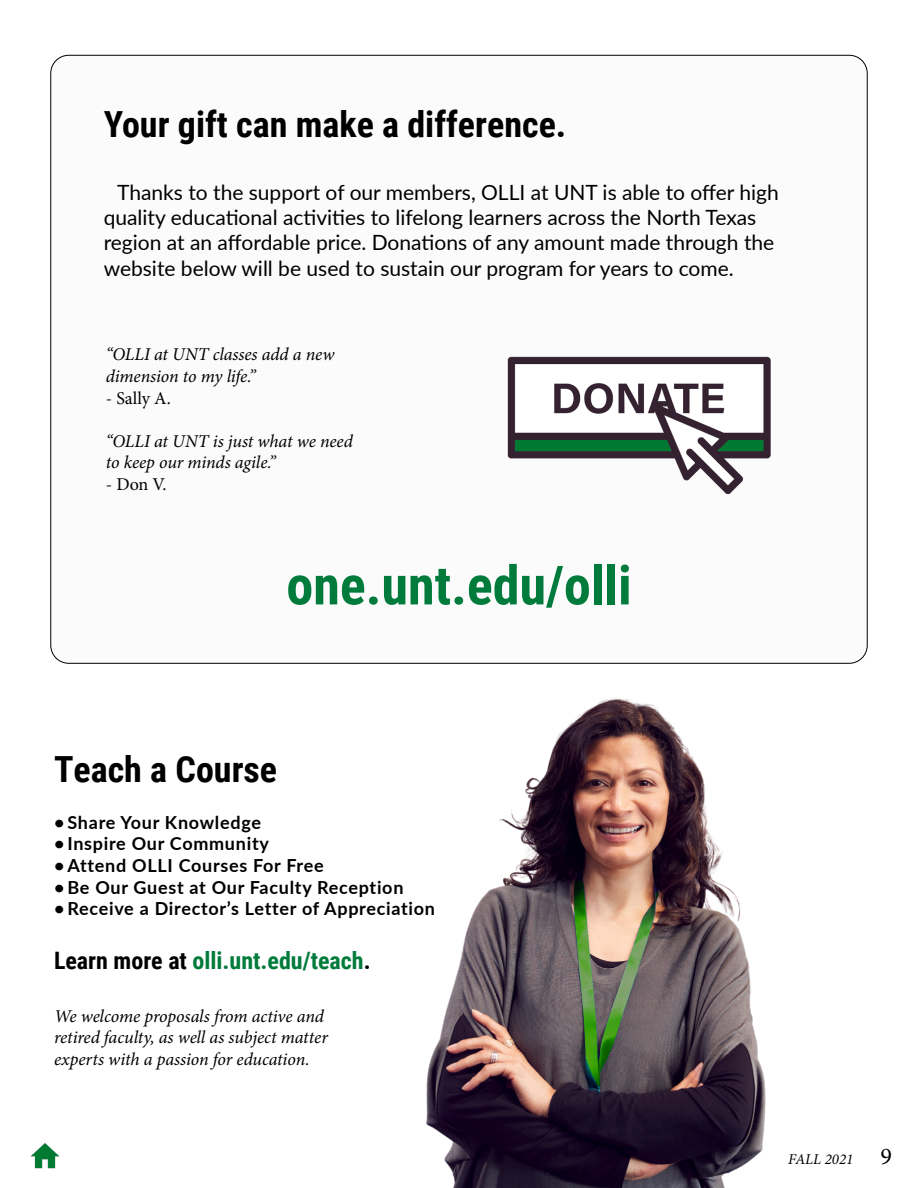
<style>
.page{position:relative;width:918px;height:1188px;background:#fff}
.page>*{position:absolute;margin:0;border:0;box-sizing:border-box;transform-origin:0 0}
.t1{font:700 54px "Roboto Condensed";color:#007b3b}
.t2{font:700 36px "Roboto Condensed";color:#000}
.t3{font:700 24px "Roboto Condensed";color:#007b3b}
.t4{font:21px/25.2px "Lato";color:#000}
.t5{font:italic 18px/21.6px "Minion Pro";letter-spacing:-.005em;color:#000}
.t6{font:700 18px "Lato";letter-spacing:.04em;color:#000}
.t7{font:18px "Minion Pro";color:#000}
.t8{font:italic 15px "Minion Pro";color:#000}
.s1{color:#000}
.s2{font-style:normal;font-size:24px}
</style>
<div class="page">
<div style="left:51px;top:55px;width:816px;height:608px;background:#fbfbfb;border-radius:18px"></div>
<img style="left:426px;top:698px;width:340px;height:490px">
<img style="left:507px;top:356px;width:264px;height:139px">
<img style="left:30px;top:1143px;width:30px;height:26px">
<h2 class="t2" style="left:104px;top:99px;width:464px">Your gift can make a difference.</h2>
<p class="t4" style="left:104px;top:179px;width:677px;text-indent:14px">Thanks to the support of our members, OLLI at UNT is able to offer high quality educational activities to lifelong learners across the North Texas region at an affordable price. Donations of any amount made through the website below will be used to sustain our program for years to come.</p>
<p class="t5" style="left:106px;top:344px;width:230px">“OLLI at UNT classes add a new dimension to my life.”</p>
<p class="t7" style="left:106px;top:386px;width:66px">- Sally A.</p>
<p class="t5" style="left:106px;top:430px;width:248px">“OLLI at UNT is just what we need to keep our minds agile.”</p>
<p class="t7" style="left:106px;top:472px;width:62px">- Don V.</p>
<h1 class="t1" style="left:286px;top:547px;width:347px">one.unt.edu/olli</h1>
<h2 class="t2" style="left:54px;top:744px;width:225px">Teach a Course</h2>
<p class="t6" style="left:54px;top:809px;width:209px">• Share Your Knowledge</p>
<p class="t6" style="left:54px;top:831px;width:216px">• Inspire Our Community</p>
<p class="t6" style="left:54px;top:852px;width:271px">•Attend OLLI Courses For Free</p>
<p class="t6" style="left:54px;top:874px;width:351px">• Be Our Guest at Our Faculty Reception</p>
<p class="t6" style="left:54px;top:895px;width:383px">• Receive a Director’s Letter of Appreciation</p>
<p class="t3" style="left:54px;top:944px;width:318px"><span class="s1">Learn more at</span> olli.unt.edu/teach<span class="s1">.</span></p>
<p class="t5" style="left:54px;top:1005px;width:275px">We welcome proposals from active and retired faculty, as well as subject matter experts with a passion for education.</p>
<p class="t8" style="left:788px;top:1149px;width:105px">FALL 2021 <span class="s2">9</span></p>
</div>
